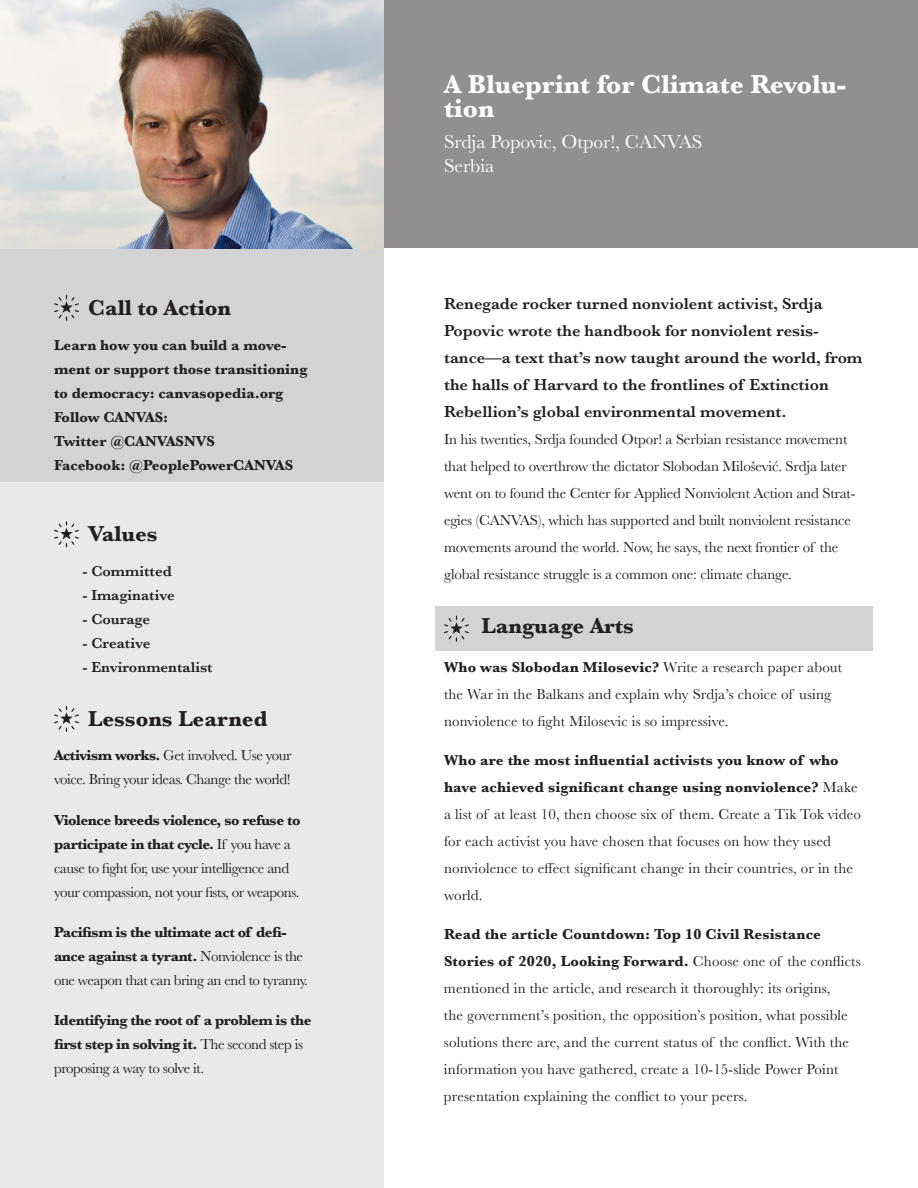
<style>
.page{position:relative;width:918px;height:1188px;background:#fff}
.page>*{position:absolute;margin:0;border:0;box-sizing:border-box;transform-origin:0 0}
.Lesson_Plan_Title{font:700 27px/24px "Baskerville";color:#fff}
.Section_Title{font:700 22.5px "Baskerville";color:#231f20}
.Lesson_Plan_Descript{font:19.5px "Baskerville";color:#fff}
.Young_Hero_Descripti{font:600 16.5px/27px "Baskerville";color:#231f20}
.Body_Copy{font:15px/27px "Baskerville";letter-spacing:.01em;color:#231f20}
.Body_Copy-2{font:15px/27px "Baskerville";letter-spacing:-.01em;color:#231f20}
.Body_Copy-3{font:15px/24px "Baskerville";letter-spacing:-.03em;color:#231f20}
.CTA_Body{font:700 15px/24px "Baskerville";color:#231f20}
.Body_Copy-4{font:700 15px/24px "Baskerville";letter-spacing:-.03em;color:#231f20}
.Values_Body{font:600 15px "Baskerville";color:#231f20}
.s1{font-weight:700}
.s2{font-weight:400}
</style>
<div class="page">
<div style="left:435px;top:606px;width:438px;height:45px;background:#d3d3d3"></div>
<div style="left:0;top:248px;width:384px;height:234px;background:#d3d3d3"></div>
<div style="left:0;top:0;width:918px;height:248px;background:#918f8f"></div>
<div style="left:0;top:482px;width:384px;height:706px;background:#e9e9e9"></div>
<svg style="left:444px;top:616px;width:25px;height:26px"></svg>
<svg style="left:54px;top:295px;width:25px;height:26px"></svg>
<svg style="left:54px;top:521px;width:25px;height:26px"></svg>
<svg style="left:54px;top:706px;width:25px;height:26px"></svg>
<img style="left:0;top:0;width:384px;height:248px">
<p class="Section_Title" style="left:88px;top:292px;width:145px">Call to Action</p>
<p class="CTA_Body" style="left:54px;top:333px;width:255px">Learn how you can build a move&shy;ment or support those transitioning to democracy: canvasopedia.org</p>
<p class="CTA_Body" style="left:54px;top:405px;width:116px">Follow CANVAS:</p>
<p class="CTA_Body" style="left:54px;top:429px;width:162px">Twitter @CANVASNVS</p>
<p class="CTA_Body" style="left:54px;top:453px;width:241px">Facebook: @PeoplePowerCANVAS</p>
<p class="Section_Title" style="left:88px;top:518px;width:71px">Values</p>
<p class="Values_Body" style="left:82px;top:560px;width:91px">- Committed</p>
<p class="Values_Body" style="left:82px;top:584px;width:94px">- Imaginative</p>
<p class="Values_Body" style="left:82px;top:608px;width:69px">- Courage</p>
<p class="Values_Body" style="left:82px;top:632px;width:69px">- Creative</p>
<p class="Values_Body" style="left:82px;top:656px;width:132px">- Environmentalist</p>
<p class="Section_Title" style="left:88px;top:703px;width:181px">Lessons Learned</p>
<p class="Body_Copy-3" style="left:54px;top:744px;width:239px"><span class="s1">Activism works.</span> Get involved. Use your voice. Bring your ideas. Change the world!</p>
<p class="Body_Copy-3" style="left:54px;top:808px;width:248px"><span class="s1">Violence breeds violence, so refuse to participate in that cycle.</span> If you have a cause to fight for, use your intelligence and your compassion, not your fists, or weapons.</p>
<p class="Body_Copy-3" style="left:54px;top:920px;width:255px"><span class="s1">Pacifism is the ultimate act of defi&shy;ance against a tyrant.</span> Nonviolence is the one weapon that can bring an end to tyranny.</p>
<p class="Body_Copy-4" style="left:54px;top:1008px;width:259px">Identifying the root of a problem is the first step in solving it. <span class="s2">The second step is proposing a way to solve it.</span></p>
<p class="Lesson_Plan_Title" style="left:444px;top:73px;width:404px">A Blueprint for Climate Revolu&shy;tion</p>
<p class="Lesson_Plan_Descript" style="left:444px;top:129px;width:260px">Srdja Popovic, Otpor!, CANVAS</p>
<p class="Lesson_Plan_Descript" style="left:444px;top:153px;width:52px">Serbia</p>
<p class="Young_Hero_Descripti" style="left:444px;top:290px;width:420px">Renegade rocker turned nonviolent activist, Srdja Popovic wrote the handbook for nonviolent resis&shy;tance—a text that’s now taught around the world, from the halls of Harvard to the frontlines of Extinction Rebellion’s global environmental movement.</p>
<p class="Body_Copy-2" style="left:444px;top:426px;width:413px">In his twenties, Srdja founded Otpor! a Serbian resistance movement that helped to overthrow the dictator Slobodan Milošević. Srdja later went on to found the Center for Applied Nonviolent Action and Strat&shy;egies (CANVAS), which has supported and built nonviolent resistance movements around the world. Now, he says, the next frontier of the global resistance struggle is a common one: climate change.</p>
<p class="Section_Title" style="left:482px;top:610px;width:154px">Language Arts</p>
<p class="Body_Copy" style="left:444px;top:654px;width:400px"><span class="s1">Who was Slobodan Milosevic?</span> Write a research paper about the War in the Balkans and explain why Srdja’s choice of using nonviolence to fight Milosevic is so impressive.</p>
<p class="Body_Copy" style="left:444px;top:747px;width:419px"><span class="s1">Who are the most influential activists you know of who have achieved significant change using nonviolence?</span> Make a list of at least 10, then choose six of them. Create a Tik Tok video for each activist you have chosen that focuses on how they used nonviolence to effect significant change in their countries, or in the world.</p>
<p class="Body_Copy" style="left:444px;top:921px;width:418px"><span class="s1">Read the article Countdown: Top 10 Civil Resistance Stories of 2020, Looking Forward.</span> Choose one of the conflicts mentioned in the article, and research it thoroughly: its origins,<br>the government’s position, the opposition’s position, what possible solutions there are, and the current status of the conflict. With the information you have gathered, create a 10-15-slide Power Point presentation explaining the conflict to your peers.</p>
</div>
